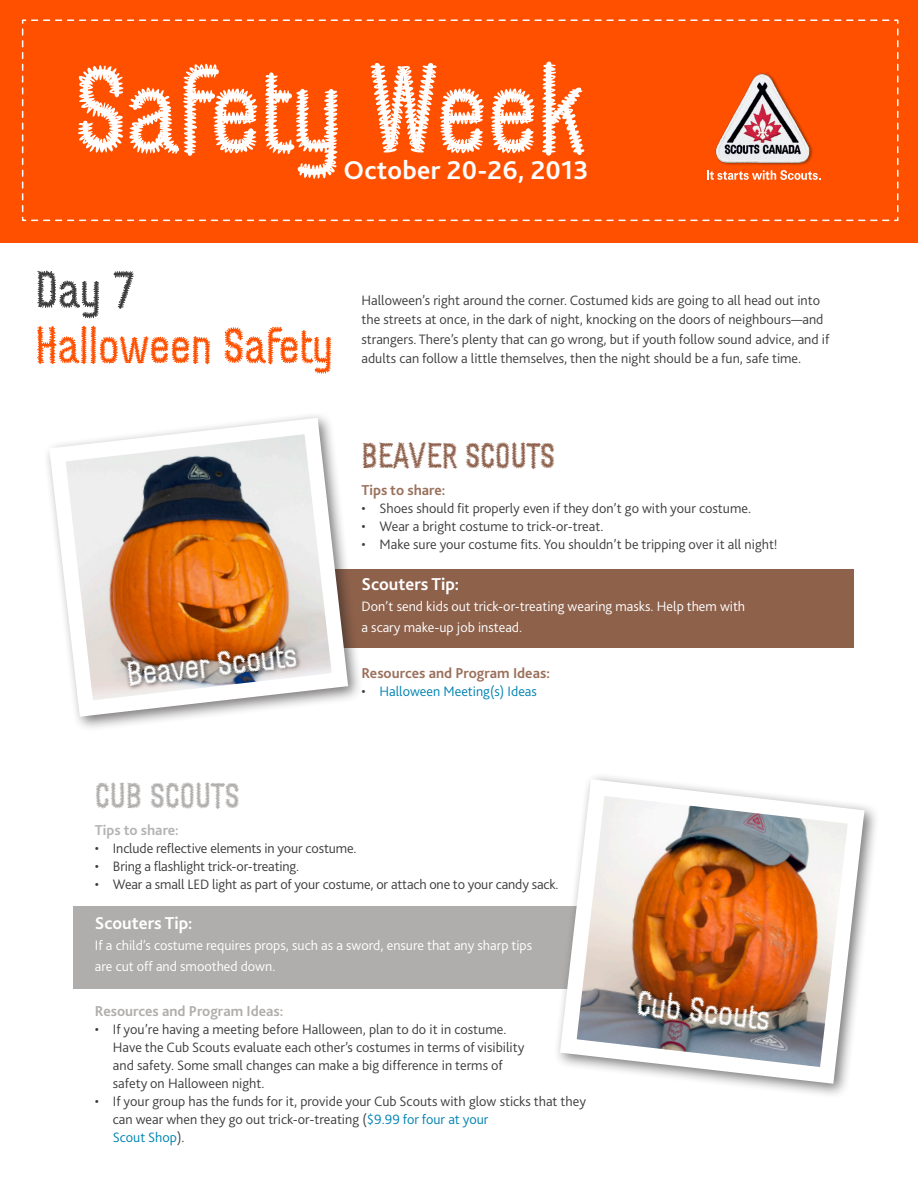
<style>
.page{position:relative;width:918px;height:1188px;background:#fff}
.page>*{position:absolute;margin:0;border:0;box-sizing:border-box;transform-origin:0 0}
.t1{font:123.3px "Conference Call BH Line Two";color:#fff}
.t2{font:51.3px "Conference Call BH Line Two";color:#3e3e3f}
.t3{font:50.7px "Conference Call BH Line Two";color:#ff5000}
.t4{font:35.7px "Conference Call BH Line Two";color:#8e614b}
.t5{font:35.7px "Conference Call BH Line Two";color:#b0aeac}
.t6{font:35.7px "Conference Call BH Line Two";color:#fff}
.t7{font:34.95px "Conference Call BH Line Two";color:#fff}
.t8{font:700 27px "Bliss 2";letter-spacing:.01em;color:#fff}
.t9{font:700 18px "Bliss 2";color:#fff}
.t10{font:700 15px "Bliss 2";color:#9b705b}
.t11{font:700 15px "Bliss 2";color:#b0aeac}
.t12{font:700 15px "Bliss 2";color:#b4b3b2}
.bullets{font:300 14.25px/18px "Bliss 2";color:#3e3e3f}
.t13{font:300 14.25px/21px "Bliss 2";color:#fff}
.bullets-2{font:300 14.25px "Bliss 2";color:#0084b1}
.s1{color:#3e3e3f}
.s2{color:#0084b1}
</style>
<div class="page">
<div style="left:0;top:0;width:918px;height:243px;background:#ff5000"></div>
<svg style="left:21px;top:19px;width:878px;height:203px"></svg>
<img style="left:705px;top:63px;width:115px;height:113px">
<svg style="left:707px;top:170px;width:113px;height:10px"></svg>
<div style="left:207px;top:570px;width:647px;height:78px;background:#8e614b"></div>
<div style="left:74px;top:906px;width:646px;height:83px;background:#b0aeac"></div>
<div style="left:43px;top:411px;width:321px;height:321px;background:#231f20;opacity:.6"></div>
<svg style="left:43px;top:411px;width:313px;height:314px"></svg>
<img style="left:557px;top:776px;width:316px;height:316px">
<div style="left:124px;top:643px;width:178px;height:49px;background:#231f20;opacity:.75"></div>
<p class="t1" style="left:75px;top:31px;width:511px">Safety Week</p>
<p class="t8" style="left:344px;top:153px;width:246px">October 20-26, 2013</p>
<p class="t2" style="left:35px;top:257px;width:102px">Day 7</p>
<p class="t3" style="left:35px;top:313px;width:300px">Halloween Safety</p>
<p class="t7" style="left:124px;top:653px;width:173px;rotate:-7deg">Beaver Scouts</p>
<p class="bullets" style="left:362px;top:290px;width:469px;line-height:19.5px">Halloween’s right around the corner. Costumed kids are going to all head out into the streets at once, in the dark of night, knocking on the doors of neighbours—and strangers. There’s plenty that can go wrong, but if youth follow sound advice, and if adults can follow a little themselves, then the night should be a fun, safe time.</p>
<p class="t4" style="left:362px;top:432px;width:195px">BEAVER SCOUTS</p>
<p class="t10" style="left:362px;top:480px;width:85px">Tips to share:</p>
<p class="bullets" style="left:362px;top:498px;width:391px">• Shoes should fit properly even if they don’t go with your costume.</p>
<p class="bullets" style="left:362px;top:516px;width:243px">• Wear a bright costume to trick-or-treat.</p>
<p class="bullets" style="left:362px;top:534px;width:418px">• Make sure your costume fits. You shouldn’t be tripping over it all night!</p>
<p class="t9" style="left:362px;top:573px;width:99px">Scouters Tip:</p>
<p class="t13" style="left:362px;top:596px;width:385px">Don’t send kids out trick-or-treating wearing masks. Help them with a scary make-up job instead.</p>
<p class="t10" style="left:362px;top:664px;width:190px">Resources and Program Ideas:</p>
<p class="bullets-2" style="left:362px;top:683px;width:177px"><span class="s1">•</span> Halloween Meeting(s) Ideas</p>
<p class="t5" style="left:95px;top:773px;width:146px">CUB SCOUTS</p>
<p class="t12" style="left:95px;top:821px;width:85px">Tips to share:</p>
<p class="bullets" style="left:95px;top:839px;width:263px">• Include reflective elements in your costume.</p>
<p class="bullets" style="left:95px;top:857px;width:206px">• Bring a flashlight trick-or-treating.</p>
<p class="bullets" style="left:95px;top:875px;width:465px">• Wear a small LED light as part of your costume, or attach one to your candy sack.</p>
<p class="t9" style="left:95px;top:912px;width:99px">Scouters Tip:</p>
<p class="t13" style="left:95px;top:935px;width:439px">If a child’s costume requires props, such as a sword, ensure that any sharp tips are cut off and smoothed down.</p>
<p class="t11" style="left:95px;top:1002px;width:190px">Resources and Program Ideas:</p>
<p class="bullets" style="left:113px;top:1020px;width:413px;text-indent:-18px">• If you’re having a meeting before Halloween, plan to do it in costume.<br>Have the Cub Scouts evaluate each other’s costumes in terms of visibility and safety. Some small changes can make a big difference in terms of safety on Halloween night.</p>
<p class="bullets" style="left:113px;top:1092px;width:475px;text-indent:-18px">• If your group has the funds for it, provide your Cub Scouts with glow sticks that they can wear when they go out trick-or-treating (<span class="s2">$9.99 for four at your<br>Scout Shop</span>).</p>
<p class="t6" style="left:639px;top:981px;width:136px;rotate:6deg">Cub Scouts</p>
</div>
